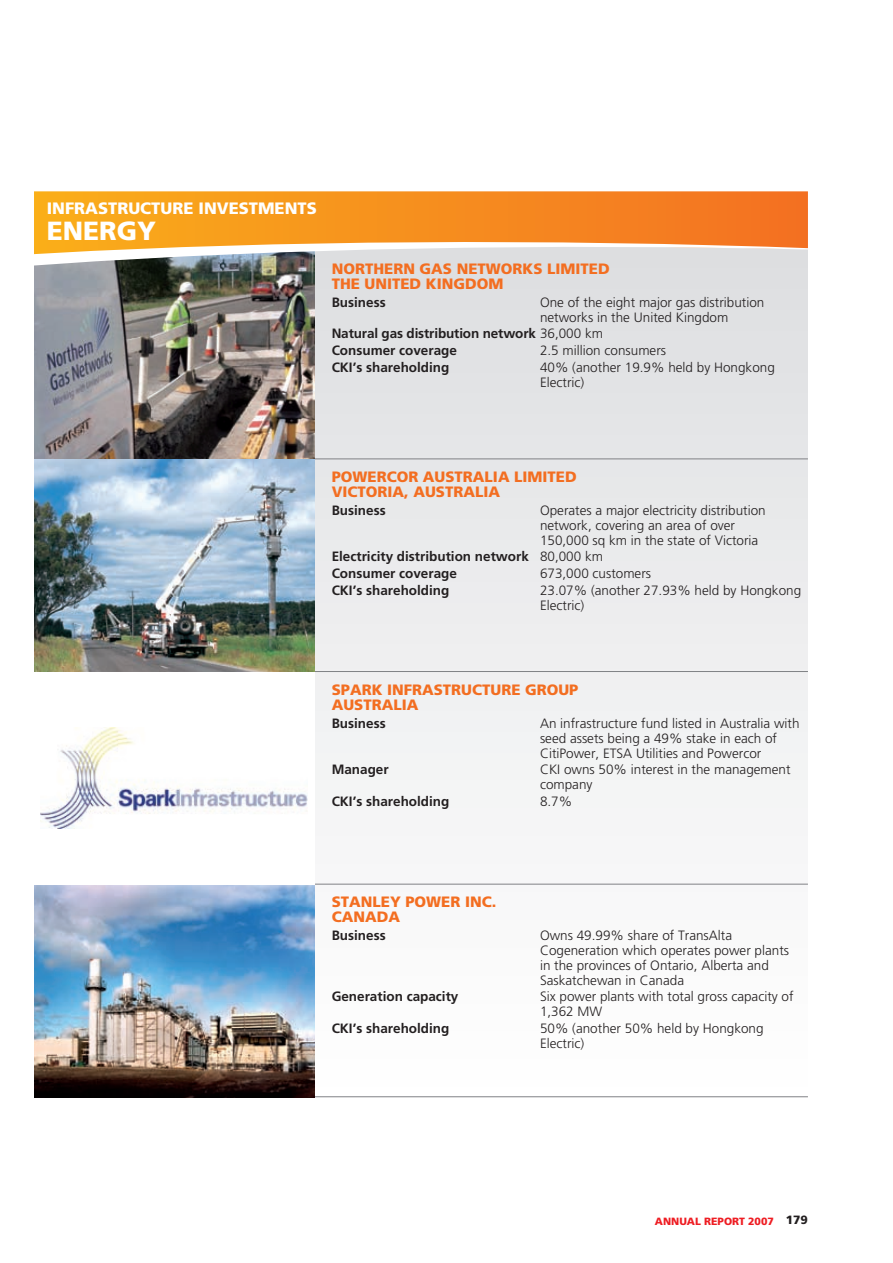
<style>
.page{position:relative;width:893px;height:1263px;background:#fff}
.page>*{position:absolute;margin:0;border:0;box-sizing:border-box;transform-origin:0 0}
.t1{font:900 26.25px "Frutiger LT Std";color:#fff}
.t2{font:900 16.5px "Frutiger LT Std";color:#fff}
.t3{font:900 15px/15px "Frutiger LT Std";color:#f36e21}
.t4{font:300 13.5px/15px "Frutiger LT Std";color:#231f20}
.t5{font:700 13.5px/17px "Frutiger LT Std";color:#231f20}
.t6{font:900 10.5px "Frutiger LT Std";color:#ee1d23}
.s1{font-weight:300}
.s2{font-size:12px;color:#231f20}
</style>
<div class="page">
<div style="left:34px;top:208px;width:774px;height:889px;background:linear-gradient(to bottom,#dcdddf,#fff)"></div>
<hr style="left:34px;top:458px;width:774px;height:1px;background:#808285">
<hr style="left:34px;top:671px;width:774px;height:1px;background:#808285">
<hr style="left:34px;top:884px;width:774px;height:1px;background:#808285">
<hr style="left:34px;top:1096px;width:774px;height:1px;background:#808285">
<img style="left:34px;top:884px;width:281px;height:213px">
<img style="left:34px;top:273px;width:281px;height:399px">
<div style="left:34px;top:672px;width:281px;height:212px;background:#fff"></div>
<img style="left:41px;top:727px;width:266px;height:102px">
<svg style="left:34px;top:191px;width:774px;height:45px;background:#f6901f"></svg>
<svg style="left:34px;top:236px;width:774px;height:37px"></svg>
<p class="t2" style="left:47px;top:198px;width:272px">INFRASTRUCTURE INVESTMENTS</p>
<p class="t1" style="left:47px;top:215px;width:111px">ENERGY</p>
<p class="t3" style="left:332px;top:261px;width:280px">NORTHERN GAS NETWORKS LIMITED<br>THE UNITED KINGDOM</p>
<p class="t5" style="left:332px;top:294px;width:55px">Business</p>
<p class="t4" style="left:540px;top:295px;width:226px">One of the eight major gas distribution networks in the United Kingdom</p>
<p class="t5" style="left:332px;top:325px;width:273px">Natural gas distribution network <span class="s1">36,000 km<br></span>Consumer coverage</p>
<p class="t4" style="left:540px;top:343px;width:128px">2.5 million consumers</p>
<p class="t5" style="left:332px;top:359px;width:119px">CKI’s shareholding</p>
<p class="t4" style="left:540px;top:360px;width:236px">40% (another 19.9% held by Hongkong<br>Electric)</p>
<p class="t3" style="left:332px;top:469px;width:247px">POWERCOR AUSTRALIA LIMITED<br>VICTORIA, AUSTRALIA</p>
<p class="t5" style="left:332px;top:501px;width:55px">Business</p>
<p class="t4" style="left:540px;top:503px;width:227px">Operates a major electricity distribution network, covering an area of over<br>150,000 sq km in the state of Victoria</p>
<p class="t5" style="left:332px;top:548px;width:273px">Electricity distribution network <span class="s1">80,000 km<br></span>Consumer coverage</p>
<p class="t4" style="left:540px;top:566px;width:113px">673,000 customers</p>
<p class="t5" style="left:332px;top:582px;width:119px">CKI’s shareholding</p>
<p class="t4" style="left:540px;top:583px;width:263px">23.07% (another 27.93% held by Hongkong<br>Electric)</p>
<p class="t3" style="left:332px;top:682px;width:248px">SPARK INFRASTRUCTURE GROUP<br>AUSTRALIA</p>
<p class="t5" style="left:332px;top:715px;width:55px">Business</p>
<p class="t4" style="left:540px;top:716px;width:261px">An infrastructure fund listed in Australia with seed assets being a 49% stake in each of<br>CitiPower, ETSA Utilities and Powercor</p>
<p class="t5" style="left:332px;top:761px;width:59px">Manager</p>
<p class="t4" style="left:540px;top:762px;width:252px">CKI owns 50% interest in the management company</p>
<p class="t5" style="left:332px;top:792px;width:119px">CKI’s shareholding</p>
<p class="t4" style="left:540px;top:794px;width:34px">8.7%</p>
<p class="t3" style="left:332px;top:894px;width:11px">STANLEY</p>
<p class="t3" style="left:405px;top:894px;width:12px">POWER</p>
<p class="t3" style="left:465px;top:894px;width:33px">INC .</p>
<p class="t3" style="left:332px;top:909px;width:23px">CANADA</p>
<p class="t5" style="left:332px;top:927px;width:55px">Business</p>
<p class="t4" style="left:540px;top:928px;width:251px">Owns 49.99% share of TransAlta Cogeneration which operates power plants in the provinces of Ontario, Alberta and Saskatchewan in Canada</p>
<p class="t5" style="left:332px;top:988px;width:128px">Generation capacity</p>
<p class="t4" style="left:540px;top:989px;width:255px">Six power plants with total gross capacity of<br>1,362 MW</p>
<p class="t5" style="left:332px;top:1019px;width:119px">CKI’s shareholding</p>
<p class="t4" style="left:540px;top:1020px;width:225px">50% (another 50% held by Hongkong<br>Electric)</p>
<p class="t6" style="left:655px;top:1214px;width:155px">ANNUAL REPORT 2007 <span class="s2">179</span></p>
</div>
